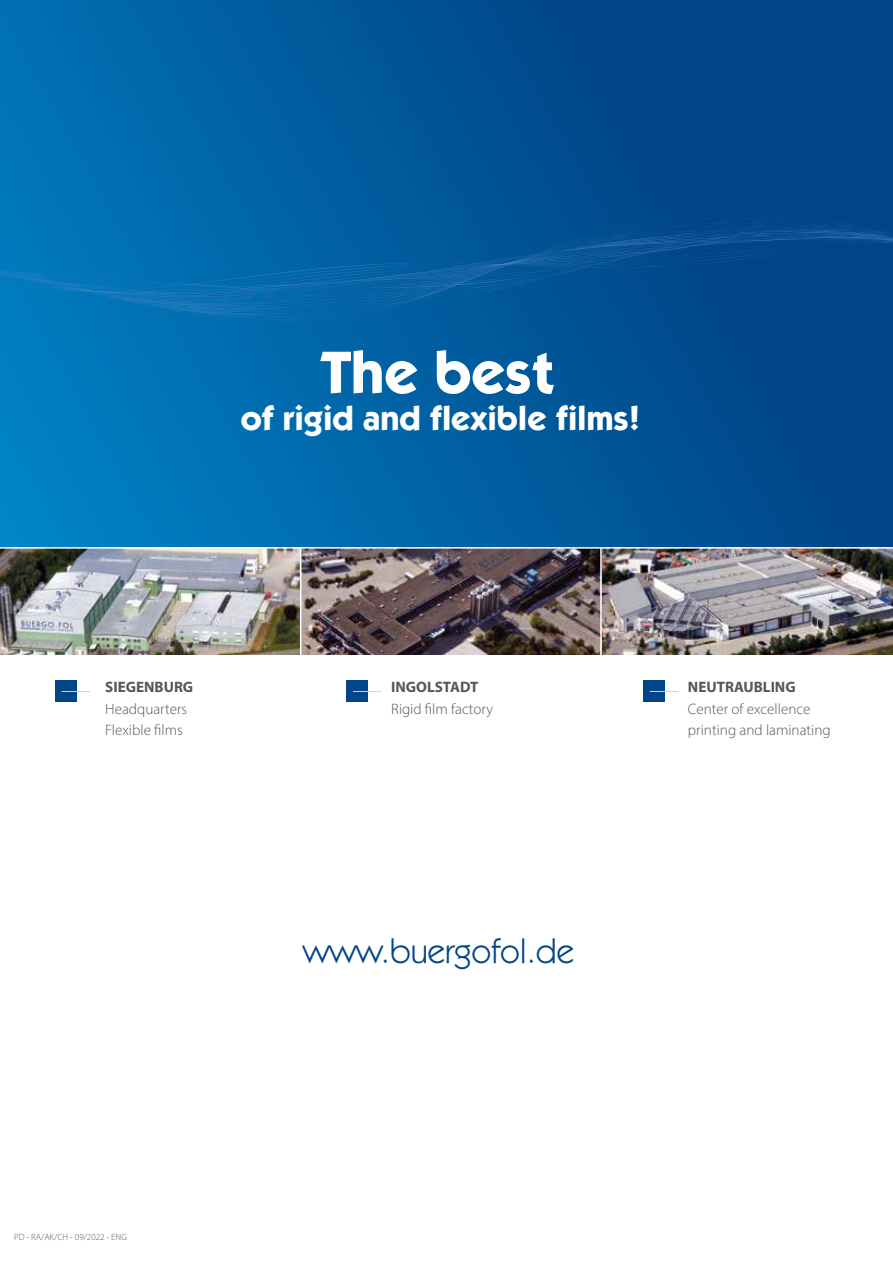
<style>
.page{position:relative;width:893px;height:1263px;background:#fff}
.page>*{position:absolute;margin:0;border:0;box-sizing:border-box;transform-origin:0 0}
.t1{font:700 60.15px "Itc Kabel";color:#fff}
.t2{font:700 34.35px "Itc Kabel";color:#fff}
.t3{font:34.35px "Itc Kabel";color:#004587}
.t4{font:300 15.15px/21.1px "Myriad Pro";color:#575756}
.t5{font:700 15.15px "Myriad Pro";color:#575756}
.t6{font:300 9px "Myriad Pro";color:#575756}
</style>
<div class="page">
<div style="left:0;top:0;width:893px;height:547px;background:linear-gradient(to right,#0079bc,#003e80)"></div>
<svg style="left:0;top:214px;width:893px;height:109px;background:#005b9d"></svg>
<svg style="left:0;top:216px;width:893px;height:104px;background:#005b9d"></svg>
<svg style="left:0;top:219px;width:893px;height:98px;background:#005a9c"></svg>
<svg style="left:0;top:222px;width:893px;height:93px;background:#015b9d"></svg>
<svg style="left:0;top:224px;width:893px;height:88px;background:#015b9d"></svg>
<svg style="left:0;top:228px;width:893px;height:81px;background:#025b9d"></svg>
<svg style="left:0;top:231px;width:893px;height:76px;background:#035c9e"></svg>
<svg style="left:0;top:233px;width:893px;height:71px;background:#035d9f"></svg>
<svg style="left:0;top:236px;width:893px;height:66px;background:#045d9f"></svg>
<svg style="left:0;top:238px;width:893px;height:62px;background:#045d9f"></svg>
<svg style="left:0;top:239px;width:893px;height:58px;background:#045d9f"></svg>
<svg style="left:0;top:293px;width:893px;height:2px;background:#045d9f"></svg>
<svg style="left:0;top:242px;width:893px;height:50px;background:#035c9e"></svg>
<div style="left:346px;top:681px;width:22px;height:21px;background:#004587"></div>
<div style="left:55px;top:681px;width:21px;height:21px;background:#004587"></div>
<div style="left:643px;top:681px;width:21px;height:21px;background:#004587"></div>
<img style="left:0;top:549px;width:893px;height:106px">
<svg style="left:353px;top:691px;width:28px;height:1px"></svg>
<svg style="left:62px;top:691px;width:28px;height:1px"></svg>
<svg style="left:650px;top:691px;width:28px;height:1px"></svg>
<hr style="left:300px;top:548px;width:1px;height:116px;background:#fff">
<hr style="left:600px;top:548px;width:2px;height:116px;background:#fff">
<h1 class="t1" style="left:321px;top:336px;width:235px">The best</h1>
<h2 class="t2" style="left:241px;top:397px;width:401px">of rigid and flexible films!</h2>
<p class="t5" style="left:105px;top:677px;width:89px">SIEGENBURG</p>
<p class="t4" style="left:105px;top:698px;width:83px">Headquarters<br>Flexible films</p>
<p class="t5" style="left:391px;top:677px;width:89px">INGOLSTADT</p>
<p class="t4" style="left:391px;top:698px;width:103px">Rigid film factory</p>
<h2 class="t3" style="left:303px;top:931px;width:273px">www.buergofol.de</h2>
<p class="t5" style="left:688px;top:677px;width:109px">NEUTRAUBLING</p>
<p class="t4" style="left:688px;top:698px;width:144px">Center of excellence printing and laminating</p>
<p class="t6" style="left:14px;top:1232px;width:114px">PD - RA/AK/CH - 09/2022 - ENG</p>
</div>
